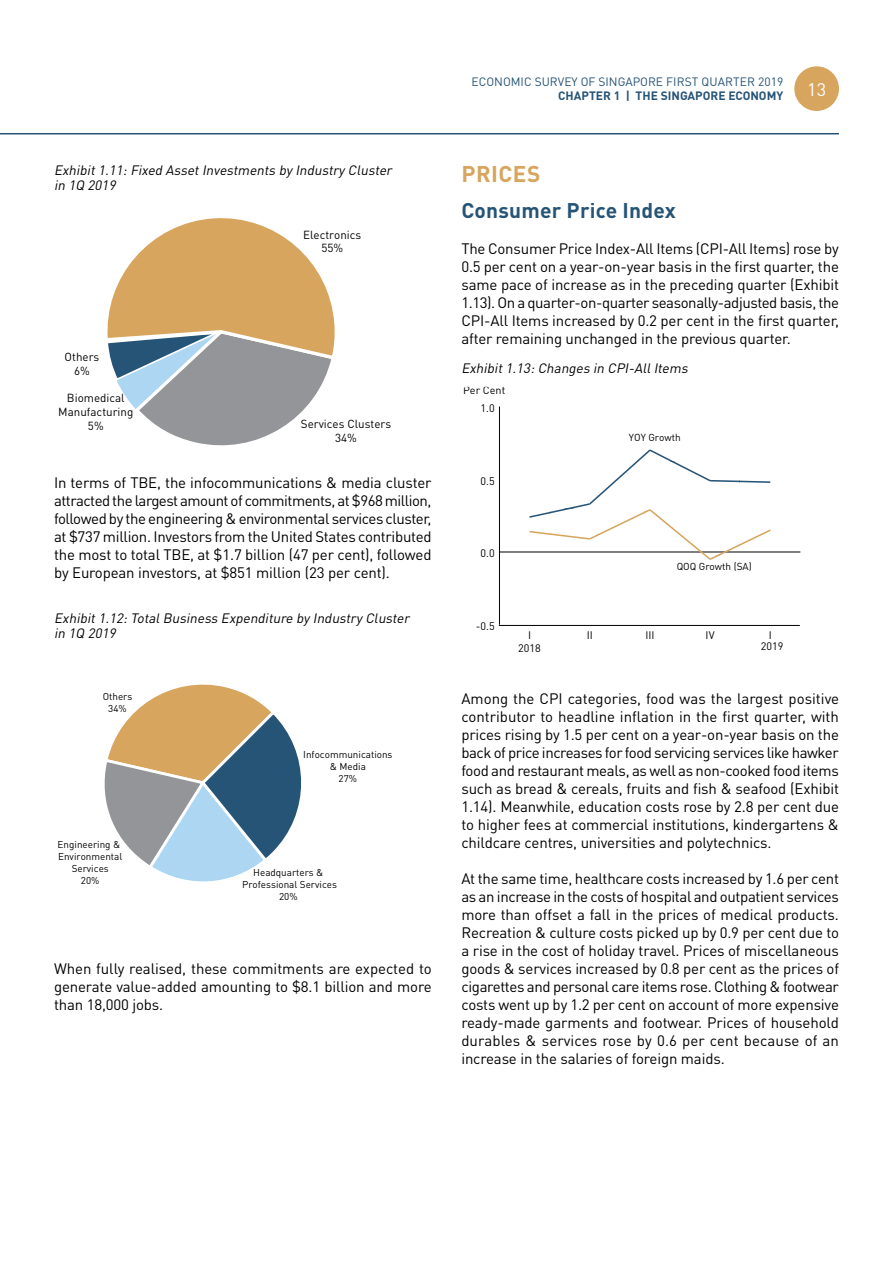
<style>
.page{position:relative;width:893px;height:1263px;background:#fff}
.page>*{position:absolute;margin:0;border:0;box-sizing:border-box;transform-origin:0 0}
.t1{font:700 22.5px "DIN Pro";letter-spacing:.02em;color:#d7a55e}
.t2{font:700 21px "DIN Pro";letter-spacing:.01em;color:#265477}
.t3{font:18px "DIN Pro";color:#fff}
.t4{font:15px/18px "DIN Pro";letter-spacing:-.01em;color:#000;text-align:justify}
.t5{font:italic 13.5px/15px "DIN Pro";color:#000}
.t6{font:12px "DIN Pro";color:#265477}
.t7{font:700 12px "DIN Pro";color:#265477}
.t8{font:11.55px/14px "DIN Pro";color:#000;text-align:center}
.t9{font:10.8px "DIN Pro";color:#000}
.t10{font:10.05px "DIN Pro";color:#000}
.t11{font:9.9px/11.9px "DIN Pro";color:#000;text-align:center}
</style>
<div class="page">
<div style="left:794px;top:66px;width:45px;height:45px;background:#d7a55e;border-radius:50%"></div>
<hr style="left:0;top:133px;width:839px;height:1px;background:#265477">
<svg style="left:104px;top:684px;width:197px;height:198px"></svg>
<svg style="left:107px;top:218px;width:228px;height:228px"></svg>
<hr style="left:499px;top:625px;width:301px;height:1px;background:#000">
<hr style="left:499px;top:552px;width:301px;height:1px;background:#000">
<hr style="left:499px;top:406px;width:1px;height:219px;background:#000">
<svg style="left:528px;top:449px;width:244px;height:111px"></svg>
<p class="t5" style="left:54px;top:162px;width:342px">Exhibit1.11:Fixed AssetInvestments by Industry Cluster in 1Q 2019</p>
<p class="t8" style="left:303px;top:227px;width:60px">Electronics</p>
<p class="t8" style="left:65px;top:350px;width:36px">Others<br>6%</p>
<p class="t8" style="left:58px;top:391px;width:77px">Biomedical<br>Manufacturing<br>5%</p>
<p class="t8" style="left:321px;top:240px;width:23px">55%</p>
<p class="t8" style="left:301px;top:416px;width:92px">Services Clusters</p>
<p class="t8" style="left:335px;top:431px;width:23px">34%</p>
<p class="t4" style="left:54px;top:473px;width:379px">In terms of TBE, the infocommunications &amp; media cluster attracted the largest amount of commitments, at $968 million, followed by the engineering &amp; environmental services cluster, at $737 million. Investors from the United States contributed the most to total TBE, at $1.7 billion (47 per cent), followed by European investors, at $851 million (23 per cent).</p>
<p class="t5" style="left:54px;top:610px;width:360px">Exhibit1.12:TotalBusiness Expenditure by Industry Cluster in 1Q 2019</p>
<p class="t11" style="left:103px;top:690px;width:31px">Others<br>34%</p>
<p class="t11" style="left:58px;top:838px;width:66px">Engineering &amp;<br>Environmental<br>Services<br>20%</p>
<p class="t11" style="left:303px;top:748px;width:91px">Infocommunications &amp; Media<br>27%</p>
<p class="t11" style="left:242px;top:866px;width:96px">Headquarters &amp;<br>Professional Services<br>20%</p>
<p class="t4" style="left:54px;top:959px;width:379px">When fully realised, these commitments are expected to generate value-added amounting to $8.1 billion and more than 18,000 jobs.</p>
<p class="t6" style="left:472px;top:74px;width:313px">ECONOMIC SURVEY OF SINGAPORE FIRST QUARTER 2019</p>
<p class="t7" style="left:558px;top:88px;width:227px">CHAPTER 1 | THE SINGAPORE ECONOMY</p>
<p class="t3" style="left:807px;top:77px;width:20px">13</p>
<h1 class="t1" style="left:461px;top:159px;width:80px">PRICES</h1>
<h2 class="t2" style="left:461px;top:196px;width:216px">Consumer Price Index</h2>
<p class="t4" style="left:461px;top:239px;width:379px">The Consumer Price Index-All Items (CPI-All Items) rose by 0.5 per cent on a year-on-year basis in the first quarter, the same pace of increase as in the preceding quarter (Exhibit 1.13). On a quarter-on-quarter seasonally-adjusted basis, the CPI-All Items increased by 0.2 per cent in the first quarter, after remaining unchanged in the previous quarter.</p>
<p class="t5" style="left:461px;top:360px;width:231px">Exhibit1.13:Changes in CPI-AllItems</p>
<p class="t9" style="left:463px;top:383px;width:44px">Per Cent</p>
<p class="t9" style="left:480px;top:401px;width:16px">1.0</p>
<p class="t9" style="left:480px;top:473px;width:16px">0.5</p>
<p class="t10" style="left:629px;top:431px;width:53px">YOY Growth</p>
<p class="t9" style="left:480px;top:546px;width:16px">0.0</p>
<p class="t9" style="left:476px;top:619px;width:20px">-0.5</p>
<p class="t10" style="left:677px;top:560px;width:77px">QOQ Growth (SA)</p>
<p class="t9" style="left:528px;top:627px;width:5px">I</p>
<p class="t9" style="left:587px;top:627px;width:8px">II</p>
<p class="t9" style="left:645px;top:627px;width:11px">III</p>
<p class="t9" style="left:706px;top:627px;width:10px">IV</p>
<p class="t9" style="left:769px;top:627px;width:5px">I</p>
<p class="t9" style="left:518px;top:640px;width:24px">2018</p>
<p class="t9" style="left:761px;top:639px;width:24px">2019</p>
<p class="t4" style="left:461px;top:689px;width:379px">Among the CPI categories, food was the largest positive contributor to headline inflation in the first quarter, with prices rising by 1.5 per cent on a year-on-year basis on the back of price increases for food servicing services like hawker food and restaurant meals, as well as non-cooked food items such as bread &amp; cereals, fruits and fish &amp; seafood (Exhibit 1.14). Meanwhile, education costs rose by 2.8 per cent due to higher fees at commercial institutions, kindergartens &amp; childcare centres, universities and polytechnics.</p>
<p class="t4" style="left:461px;top:869px;width:379px">At the same time, healthcare costs increased by 1.6 per cent as an increase in the costs of hospital and outpatient services more than offset a fall in the prices of medical products.<br>Recreation &amp; culture costs picked up by 0.9 per cent due to a rise in the cost of holiday travel. Prices of miscellaneous goods &amp; services increased by 0.8 per cent as the prices of cigarettes and personal care items rose. Clothing &amp; footwear costs went up by 1.2 per cent on account of more expensive ready-made garments and footwear. Prices of household durables &amp; services rose by 0.6 per cent because of an increase in the salaries of foreign maids.</p>
</div>
